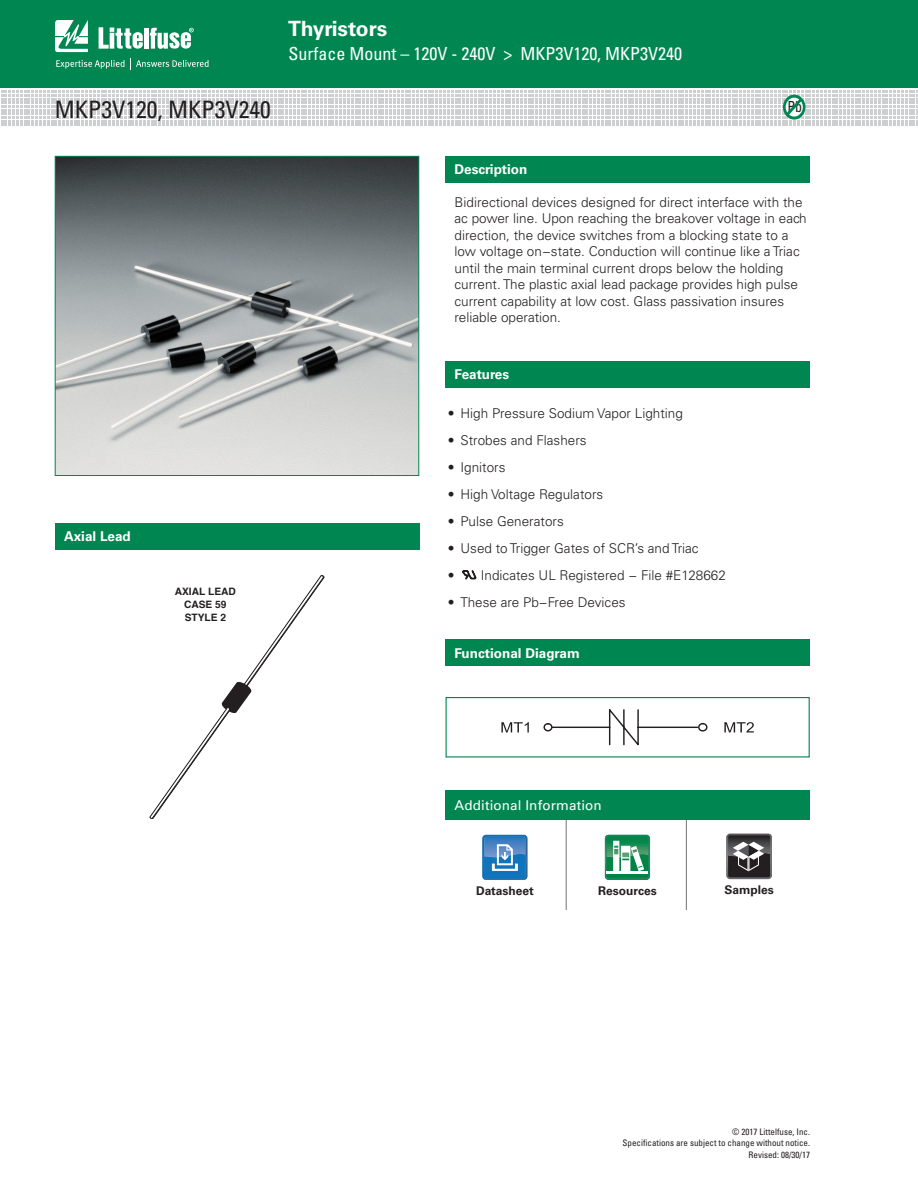
<style>
.page{position:relative;width:918px;height:1188px;background:#fff}
.page>*{position:absolute;margin:0;border:0;box-sizing:border-box;transform-origin:0 0}
.t1{font:condensed 24px "Univers LT Std";color:#231f20}
.t2{font:700 21px "Univers LT Std";color:#fff}
.t3{font:condensed 18px "Univers LT Std";color:#fff}
.t4{font:condensed 15.3px "Univers LT Std";color:#231f20;scale:.91 1}
.t5{font:300 13.5px/16.5px "Univers LT Std";color:#231f20}
.t6{font:700 13.5px "Univers LT Std";color:#fff}
.t7{font:13.5px "Univers LT Std";letter-spacing:.01em;color:#fff}
.t8{font:700 12px "Univers LT Std";color:#231f20}
.t9{font:700 10.2px/12.8px "Helvetica";color:#231f20;text-align:center}
.t10{font:condensed 9px/10.8px "Univers LT Std";color:#231f20;text-align:right}
</style>
<div class="page">
<div style="left:0;top:0;width:918px;height:88px;background:#008751"></div>
<svg style="left:55px;top:20px;width:33px;height:32px"></svg>
<hr style="left:144px;top:28px;width:4px;height:21px;background:#fff">
<svg style="left:150px;top:28px;width:44px;height:21px"></svg>
<svg style="left:99px;top:27px;width:44px;height:22px"></svg>
<svg style="left:56px;top:58px;width:153px;height:11px"></svg>
<svg style="left:462px;top:570px;width:15px;height:10px"></svg>
<div style="left:446px;top:361px;width:364px;height:27px;background:#008751"></div>
<div style="left:446px;top:156px;width:364px;height:27px;background:#008751"></div>
<div style="left:445px;top:639px;width:365px;height:27px;background:#008751"></div>
<div style="left:446px;top:697px;width:364px;height:61px;border:1px solid #008751"></div>
<svg style="left:1px;top:91px;width:917px;height:35px"></svg>
<div style="left:446px;top:790px;width:364px;height:30px;background:#008751"></div>
<hr style="left:686px;top:820px;width:1px;height:90px;background:#808285">
<hr style="left:566px;top:820px;width:1px;height:90px;background:#808285">
<svg style="left:726px;top:833px;width:46px;height:46px"></svg>
<svg style="left:605px;top:835px;width:45px;height:45px"></svg>
<hr style="left:607px;top:871px;width:41px;height:3px;background:#fff">
<svg style="left:482px;top:835px;width:46px;height:45px"></svg>
<hr style="left:638px;top:727px;width:59px;height:1px;background:#231f20">
<svg style="left:501px;top:722px;width:28px;height:11px"></svg>
<svg style="left:724px;top:722px;width:30px;height:11px"></svg>
<svg style="left:543px;top:709px;width:97px;height:37px"></svg>
<div style="left:698px;top:723px;width:10px;height:9px;border:1px solid #231f20;border-radius:50%"></div>
<img style="left:57px;top:158px;width:360px;height:316px">
<div style="left:55px;top:156px;width:364px;height:320px;border:1px solid #008751"></div>
<svg style="left:149px;top:575px;width:176px;height:244px"></svg>
<div style="left:55px;top:523px;width:365px;height:27px;background:#008751"></div>
<h1 class="t1" style="left:55px;top:94px;width:217px">MKP3V120, MKP3V240</h1>
<p class="t6" style="left:64px;top:528px;width:68px">Axial Lead</p>
<p class="t9" style="left:175px;top:585px;width:63px">AXIAL LEAD<br>CASE 59<br>STYLE 2</p>
<h2 class="t2" style="left:288px;top:16px;width:101px">Thyristors</h2>
<h3 class="t3" style="left:288px;top:42px;width:395px">Surface Mount – 120V - 240V &gt; MKP3V120, MKP3V240</h3>
<p class="t6" style="left:454px;top:162px;width:74px">Description</p>
<p class="t4" style="left:788px;top:97px;width:18px">Pb</p>
<p class="t5" style="left:454px;top:194px;width:354px">Bidirectional devices designed for direct interface with the ac power line. Upon reaching the breakover voltage in each direction, the device switches from a blocking state to a low voltage on−state. Conduction will continue like a Triac until the main terminal current drops below the holding current. The plastic axial lead package provides high pulse current capability at low cost. Glass passivation insures reliable operation.</p>
<p class="t6" style="left:454px;top:366px;width:56px">Features</p>
<p class="t5" style="left:448px;top:405px;width:237px">• High Pressure Sodium Vapor Lighting</p>
<p class="t5" style="left:448px;top:432px;width:140px">• Strobes and Flashers</p>
<p class="t5" style="left:448px;top:459px;width:59px">• Ignitors</p>
<p class="t5" style="left:448px;top:486px;width:157px">• High Voltage Regulators</p>
<p class="t5" style="left:448px;top:513px;width:118px">• Pulse Generators</p>
<p class="t5" style="left:448px;top:540px;width:252px">• Used to Trigger Gates of SCR’s and Triac</p>
<p class="t5" style="left:448px;top:567px;width:280px">• Indicates UL Registered − File #E128662</p>
<p class="t5" style="left:448px;top:594px;width:179px">• These are Pb−Free Devices</p>
<p class="t6" style="left:454px;top:645px;width:127px">Functional Diagram</p>
<p class="t7" style="left:454px;top:797px;width:149px">Additional Information</p>
<p class="t8" style="left:476px;top:884px;width:59px">Datasheet</p>
<p class="t8" style="left:598px;top:884px;width:60px">Resources</p>
<p class="t8" style="left:724px;top:883px;width:51px">Samples</p>
<p class="t10" style="left:623px;top:1126px;width:189px">© 2017 Littelfuse, Inc.<br>Specifications are subject to change without notice.</p>
<p class="t10" style="left:749px;top:1149px;width:63px">Revised: 08/30/17</p>
</div>
